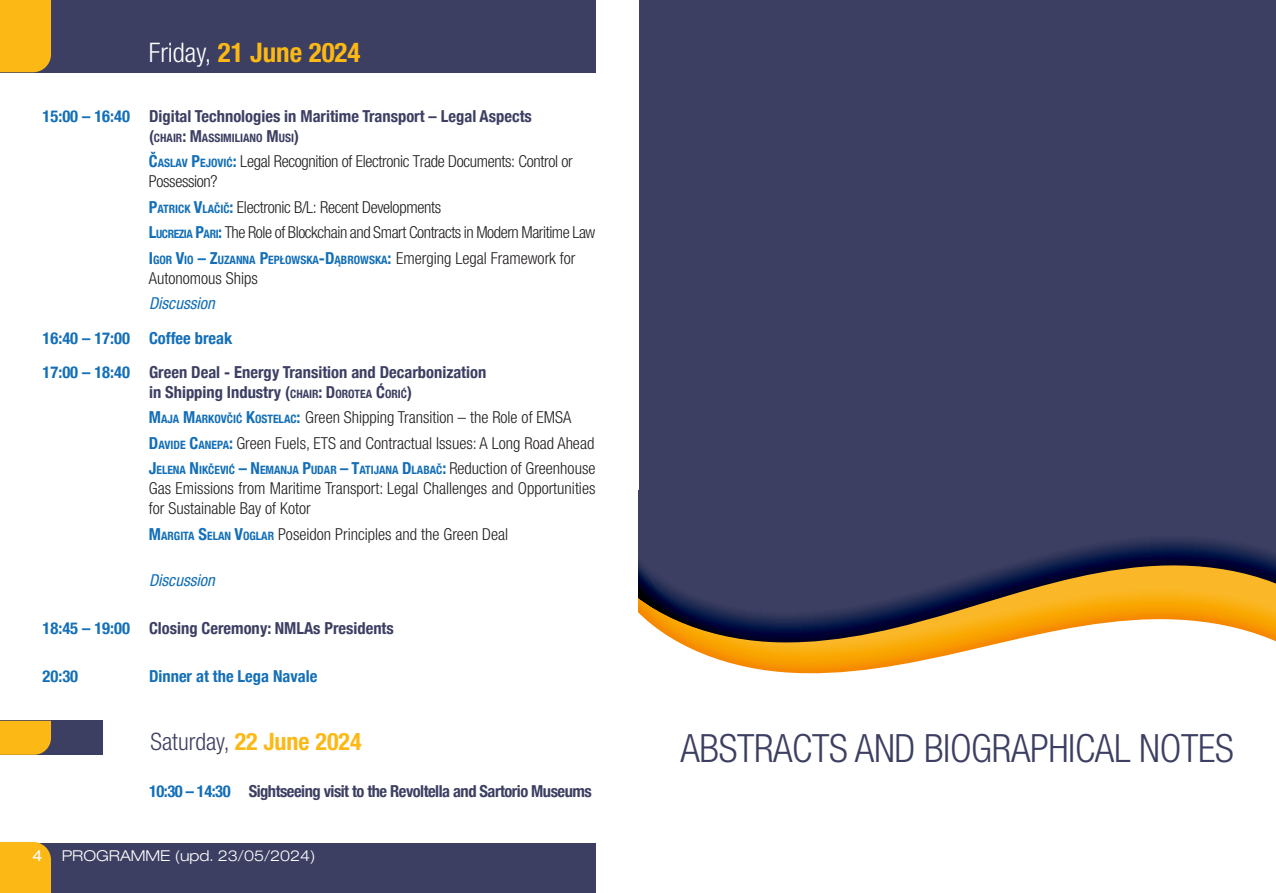
<style>
.page{position:relative;width:1276px;height:893px;background:#fff}
.page>*{position:absolute;margin:0;border:0;box-sizing:border-box;transform-origin:0 0}
.t1{font:300 condensed 39px "Helvetica Neue LT Std";letter-spacing:-.01em;color:#3c3f62}
.t2{font:700 condensed 27px "Helvetica Neue LT Std";color:#fcb814}
.t3{font:700 condensed 24px "Helvetica Neue LT Std";color:#fcb814}
.t4{font:300 condensed 16.5px/19.8px "Helvetica Neue LT Std";color:#231f20}
.t5{font:700 condensed 16.5px "Helvetica Neue";color:#3c3f62}
.t6{font:300 condensed 16.5px "Helvetica Neue LT Std";letter-spacing:-.02em;color:#231f20}
.t7{font:300 condensed 16.5px "Helvetica Neue LT Std";letter-spacing:-.025em;color:#231f20}
.t8{font:700 condensed 16.5px "Helvetica Neue";letter-spacing:-.03em;color:#3c3f62}
.t9{font:700 condensed 16.5px "Helvetica Neue";color:#136fb8}
.t10{font:italic condensed 16.5px "Helvetica Neue LT Std";color:#136fb8}
.t11{font:300 expanded 15px "Helvetica Neue LT Std";color:#fff}
.t12{font:expanded 15px "Helvetica Neue LT Std";color:#fff}
.t13{font:700 condensed 11.55px "Helvetica Neue";color:#136fb8}
.t14{font:700 condensed 11.55px "Helvetica Neue";color:#3c3f62}
.s1{font-weight:300;color:#fff}
.s2{color:#136fb8}
.s3{font-size:16.5px}
.s4{font-family:"Helvetica Neue";font-weight:700;color:#136fb8}
.s5{font-family:"Helvetica Neue";font-weight:700;font-size:11.55px;color:#136fb8}
.s6{font-family:"Helvetica Neue LT Std";font-weight:300;font-size:16.5px;color:#231f20}
.s7{font-style:inherit}
.s8{font-size:11.55px}
.s9{font-weight:300;color:#3c3f62}
</style>
<div class="page">
<div style="left:0;top:0;width:595px;height:72px;background:#3c3f62"></div>
<div style="left:0;top:0;width:51px;height:72px;background:#fcb814"></div>
<div style="left:0;top:843px;width:595px;height:50px;background:#3c3f62"></div>
<div style="left:0;top:842px;width:51px;height:51px;background:#fcb814"></div>
<div style="left:638px;top:493px;width:638px;height:19px;background:#3c3f61"></div>
<svg style="left:638px;top:512px;width:638px;height:81px;background:#464356"></svg>
<svg style="left:638px;top:593px;width:638px;height:81px"></svg>
<div style="left:639px;top:0;width:637px;height:494px;background:#3c3f62"></div>
<div style="left:0;top:721px;width:102px;height:34px;background:#3c3f62"></div>
<div style="left:0;top:721px;width:51px;height:34px;background:#fcb814"></div>
<p class="t2" style="left:149px;top:36px;width:213px"><span class="s1">Friday,</span> 21 June 2024</p>
<p class="t5" style="left:43px;top:103px;width:491px"><span class="s2">15:00 – 16:40</span> Digital Technologies in Maritime Transport – Legal Aspects</p>
<p class="t14" style="left:149px;top:128px;width:151px"><span class="s3">(</span>CHAIR<span class="s3">: M</span>ASSIMILIANO <span class="s3">M</span>USI<span class="s3">)</span></p>
<p class="t6" style="left:149px;top:152px;width:425px"><span class="s4">Č</span><span class="s5">ASLAV</span> <span class="s4">P</span><span class="s5">EJOVIĆ</span><span class="s4">:</span> Legal Recognition of Electronic Trade Documents: Control or</p>
<p class="t6" style="left:149px;top:172px;width:70px">Possession?</p>
<p class="t6" style="left:149px;top:197px;width:294px"><span class="s4">P</span><span class="s5">ATRICK</span> <span class="s4">V</span><span class="s5">LAČIČ</span><span class="s4">:</span> Electronic B/L: Recent Developments</p>
<p class="t7" style="left:149px;top:223px;width:448px"><span class="s4">L</span><span class="s5">UCREZIA</span> <span class="s4">P</span><span class="s5">ARI</span><span class="s4">:</span> The Role of Blockchain and Smart Contracts in Modern Maritime Law</p>
<p class="t13" style="left:149px;top:250px;width:428px"><span class="s3">I</span> GOR <span class="s3">V</span>IO <span class="s3">– Z</span>UZANNA <span class="s3">P</span>EPŁOWSKA<span class="s3">-D</span>ĄBROWSKA<span class="s3">:</span> <span class="s6">Emerging Legal Framework for</span></p>
<p class="t4" style="left:149px;top:268px;width:111px">Autonomous Ships</p>
<p class="t10" style="left:149px;top:294px;width:67px">Discussion</p>
<p class="t9" style="left:43px;top:324px;width:191px">16:40 – 17:00 Coffee break</p>
<p class="t5" style="left:43px;top:358px;width:445px"><span class="s2">17:00 – 18:40</span> Green Deal - Energy Transition and Decarbonization</p>
<p class="t5" style="left:149px;top:378px;width:264px">in Shipping Industry <span class="s7">(</span><span class="s8">CHAIR</span><span class="s7">: D</span><span class="s8">OROTEA</span> <span class="s7">Ć</span><span class="s8">ORIĆ</span><span class="s7">)</span></p>
<p class="t4" style="left:149px;top:407px;width:424px"><span class="s4">M</span><span class="s5">AJA</span> <span class="s4">M</span><span class="s5">ARKOVČIĆ</span> <span class="s4">K</span><span class="s5">OSTELAC</span><span class="s4">:</span> Green Shipping Transition – the Role of EMSA</p>
<p class="t4" style="left:149px;top:433px;width:447px"><span class="s4">D</span><span class="s5">AVIDE</span> <span class="s4">C</span><span class="s5">ANEPA</span><span class="s4">:</span> Green Fuels, ETS and Contractual Issues: A Long Road Ahead</p>
<p class="t13" style="left:149px;top:461px;width:448px"><span class="s3">J</span>ELENA <span class="s3">N</span>IKČEVIĆ <span class="s3">– N</span>EMANJA <span class="s3">P</span>UDAR <span class="s3">– T</span>ATIJANA <span class="s3">D</span>LABAČ<span class="s3">:</span> <span class="s6">Reduction of Greenhouse</span></p>
<p class="t4" style="left:149px;top:478px;width:448px">Gas Emissions from Maritime Transport: Legal Challenges and Opportunities for Sustainable Bay of Kotor</p>
<p class="t4" style="left:149px;top:524px;width:361px"><span class="s4">M</span><span class="s5">ARGITA</span> <span class="s4">S</span><span class="s5">ELAN</span> <span class="s4">V</span><span class="s5">OGLAR</span> Poseidon Principles and the Green Deal</p>
<p class="t10" style="left:149px;top:571px;width:67px">Discussion</p>
<p class="t5" style="left:43px;top:614px;width:353px"><span class="s2">18:45 – 19:00</span> Closing Ceremony: NMLAs Presidents</p>
<p class="t9" style="left:43px;top:662px;width:37px">20:30</p>
<p class="t9" style="left:149px;top:662px;width:170px">Dinner at the Lega Navale</p>
<p class="t3" style="left:151px;top:727px;width:212px"><span class="s9">Saturday,</span> 22 June 2024</p>
<p class="t8" style="left:149px;top:777px;width:444px"><span class="s2">10:30 – 14:30</span> Sightseeing visit to the Revoltella and Sartorio Museums</p>
<p class="t12" style="left:32px;top:847px;width:12px">4</p>
<p class="t11" style="left:62px;top:847px;width:255px">PROGRAMME (upd. 23/05/2024)</p>
<p class="t1" style="left:680px;top:726px;width:555px">ABSTRACTS AND BIOGRAPHICAL NOTES</p>
</div>
